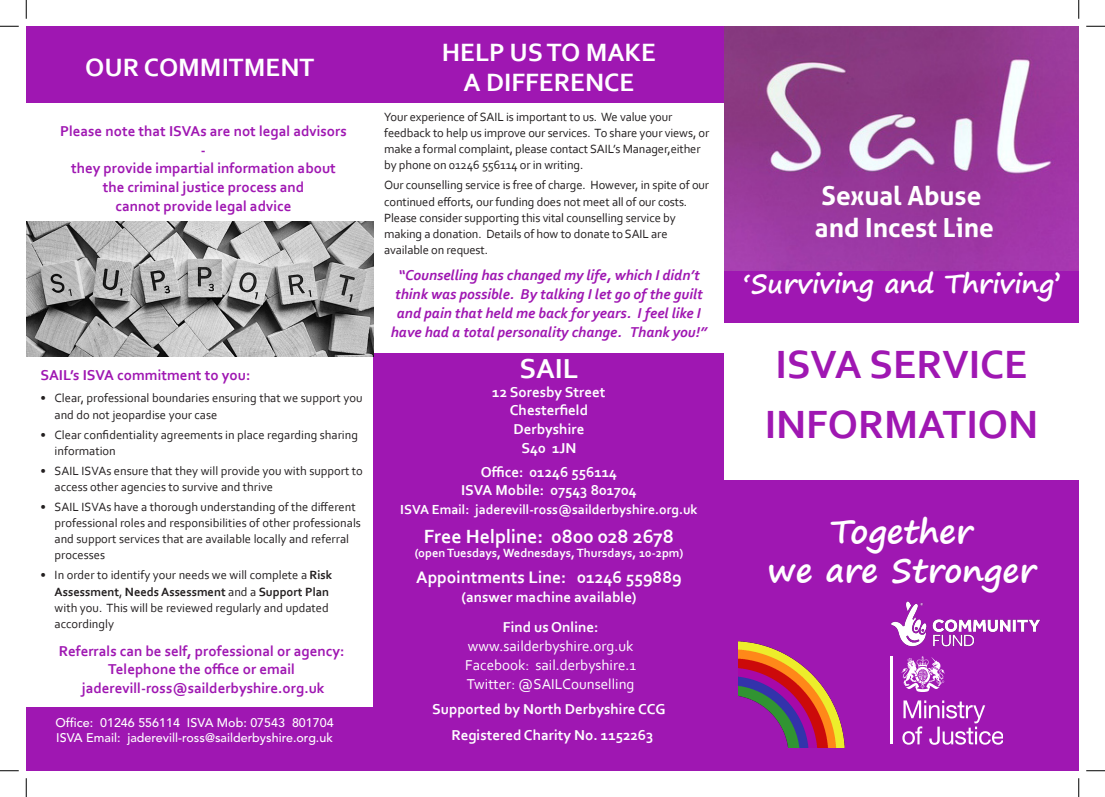
<style>
.page{position:relative;width:1105px;height:797px;background:#fff}
.page>*{position:absolute;margin:0;border:0;box-sizing:border-box;transform-origin:0 0}
.t1{font:700 41.25px "Corbel";color:#9f17b2}
.t2{font:700 32.5px "Segoe Print";color:#fff}
.t3{font:700 28.75px "Corbel";color:#fff}
.t4{font:700 26.25px/30px "Corbel";color:#fff;text-align:center}
.t5{font:700 26.25px/31.5px "Aller";color:#fff}
.t6{font:700 26.25px "Segoe Print";color:#fff}
.t7{font:700 20px "Corbel";color:#fff}
.t8{font:700 17.5px "Corbel";color:#fff}
.t9{font:700 15px "Corbel";color:#9f17b2}
.t10{font:700 15px "Corbel";color:#fff}
.t11{font:italic 700 15px/18.8px "Corbel";color:#9f17b2;text-align:center}
.t12{font:15px "Corbel";color:#fff}
.t13{font:700 13.75px "Corbel";color:#fff}
.t14{font:12.5px/16.2px "Corbel";color:#231f20}
.t15{font:500 12.5px "Avenir LT Std";color:#fff}
.t16{font:700 12.5px "Corbel";color:#fff}
.s1{font-weight:700}
</style>
<div class="page">
<div style="left:724px;top:253px;width:355px;height:455px;background:#9f17b2"></div>
<div style="left:373px;top:353px;width:351px;height:367px;background:#9f17b2"></div>
<div style="left:26px;top:707px;width:347px;height:63px;background:#9f17b2"></div>
<div style="left:373px;top:707px;width:351px;height:63px;background:#9f17b2"></div>
<div style="left:724px;top:707px;width:355px;height:63px;background:#9f17b2"></div>
<img style="left:724px;top:26px;width:355px;height:245px">
<div style="left:373px;top:26px;width:351px;height:76px;background:#9f17b2"></div>
<div style="left:724px;top:323px;width:355px;height:157px;background:#fff"></div>
<div style="left:26px;top:26px;width:347px;height:76px;background:#9f17b2"></div>
<img style="left:738px;top:641px;width:107px;height:106px">
<img style="left:891px;top:601px;width:149px;height:46px">
<hr style="left:891px;top:656px;width:2px;height:88px;background:#fff">
<svg style="left:902px;top:700px;width:100px;height:44px"></svg>
<svg style="left:901px;top:656px;width:44px;height:36px"></svg>
<img style="left:26px;top:222px;width:347px;height:134px">
<svg style="left:0;top:25px;width:19px;height:2px"></svg>
<svg style="left:1086px;top:25px;width:19px;height:2px"></svg>
<svg style="left:0;top:770px;width:19px;height:1px"></svg>
<svg style="left:1086px;top:770px;width:19px;height:1px"></svg>
<svg style="left:25px;top:0;width:2px;height:19px"></svg>
<svg style="left:25px;top:778px;width:2px;height:19px"></svg>
<svg style="left:1078px;top:0;width:1px;height:19px"></svg>
<svg style="left:1078px;top:778px;width:1px;height:19px"></svg>
<p class="t4" style="left:85px;top:52px;width:231px">OUR COMMITMENT</p>
<p class="t9" style="left:60px;top:121px;width:288px">Please note that ISVAs are not legal advisors</p>
<p class="t9" style="left:201px;top:140px;width:6px">-</p>
<p class="t9" style="left:71px;top:159px;width:266px">they provide impartial information about</p>
<p class="t9" style="left:103px;top:178px;width:203px">the criminal justice process and</p>
<p class="t9" style="left:115px;top:196px;width:177px">cannot provide legal advice</p>
<p class="t9" style="left:40px;top:365px;width:211px">SAIL’s ISVA commitment to you:</p>
<p class="t14" style="left:55px;top:390px;width:309px;text-indent:-14px">• Clear, professional boundaries ensuring that we support you and do not jeopardise your case</p>
<p class="t14" style="left:55px;top:426px;width:305px;text-indent:-14px">• Clear confidentiality agreements in place regarding sharing information</p>
<p class="t14" style="left:55px;top:462px;width:310px;text-indent:-14px">• SAIL ISVAs ensure that they will provide you with support to access other agencies to survive and thrive</p>
<p class="t14" style="left:55px;top:498px;width:308px;text-indent:-14px">• SAIL ISVAs have a thorough understanding of the different professional roles and responsibilities of other professionals and support services that are available locally and referral processes</p>
<p class="t14" style="left:55px;top:566px;width:279px;text-indent:-14px">• In order to identify your needs we will complete a <span class="s1">Risk Assessment</span>, <span class="s1">Needs Assessment</span> and a <span class="s1">Support Plan </span>with you. This will be reviewed regularly and updated accordingly</p>
<p class="t9" style="left:59px;top:641px;width:287px">Referrals can be self, professional or agency:</p>
<p class="t9" style="left:108px;top:660px;width:188px">Telephone the office or email</p>
<p class="t9" style="left:82px;top:679px;width:244px">jaderevill-ross@sailderbyshire.org.uk</p>
<p class="t15" style="left:55px;top:715px;width:280px">Office: 01246 556114 ISVA Mob: 07543 801704</p>
<p class="t15" style="left:56px;top:730px;width:278px">ISVA Email: jaderevill-ross@sailderbyshire.org.uk</p>
<p class="t4" style="left:442px;top:37px;width:216px">HELP US TO MAKE<br>A DIFFERENCE</p>
<p class="t14" style="left:384px;top:108px;width:327px">Your experience of SAIL is important to us. We value your feedback to help us improve our services. To share your views, or make a formal complaint, please contact SAIL’s Manager,either by phone on 01246 556114 or in writing.</p>
<p class="t14" style="left:384px;top:177px;width:326px">Our counselling service is free of charge. However, in spite of our continued efforts, our funding does not meet all of our costs.</p>
<p class="t14" style="left:384px;top:209px;width:293px">Please consider supporting this vital counselling service by making a donation. Details of how to donate to SAIL are available on request.</p>
<p class="t11" style="left:391px;top:265px;width:318px">“Counselling has changed my life, which I didn’t think was possible. By talking I let go of the guilt and pain that held me back for years. I feel like I have had a total personality change. Thank you!”</p>
<p class="t6" style="left:743px;top:260px;width:319px">‘Surviving and Thriving’</p>
<p class="t3" style="left:519px;top:350px;width:60px">SAIL</p>
<p class="t10" style="left:492px;top:382px;width:115px">12 Soresby Street</p>
<p class="t10" style="left:510px;top:401px;width:80px">Chesterfield</p>
<p class="t10" style="left:514px;top:420px;width:72px">Derbyshire</p>
<p class="t10" style="left:521px;top:438px;width:56px">S40 1JN</p>
<p class="t10" style="left:481px;top:462px;width:138px">Office: 01246 556114</p>
<p class="t10" style="left:461px;top:481px;width:177px">ISVA Mobile: 07543 801704</p>
<p class="t13" style="left:400px;top:501px;width:299px">ISVA Email: jaderevill-ross@sailderbyshire.org.uk</p>
<p class="t7" style="left:424px;top:524px;width:252px">Free Helpline: 0800 028 2678</p>
<p class="t16" style="left:415px;top:544px;width:270px">(open Tuesdays, Wednesdays, Thursdays, 10-2pm)</p>
<p class="t8" style="left:416px;top:566px;width:267px">Appointments Line: 01246 559889</p>
<p class="t10" style="left:462px;top:587px;width:176px">(answer machine available)</p>
<p class="t5" style="left:815px;top:180px;width:180px">Sexual Abuse and Incest Line</p>
<p class="t1" style="left:775px;top:339px;width:254px">ISVA SERVICE</p>
<p class="t1" style="left:765px;top:399px;width:275px">INFORMATION</p>
<p class="t2" style="left:830px;top:502px;width:144px">Together</p>
<p class="t2" style="left:767px;top:541px;width:270px">we are Stronger</p>
<p class="t10" style="left:503px;top:618px;width:97px">Find us Online:</p>
<p class="t12" style="left:468px;top:637px;width:167px">www.sailderbyshire.org.uk</p>
<p class="t12" style="left:465px;top:655px;width:173px">Facebook: sail.derbyshire.1</p>
<p class="t12" style="left:467px;top:674px;width:169px">Twitter: @SAILCounselling</p>
<p class="t10" style="left:452px;top:725px;width:203px">Registered Charity No. 1152263</p>
<p class="t10" style="left:432px;top:699px;width:235px">Supported by North Derbyshire CCG</p>
</div>
